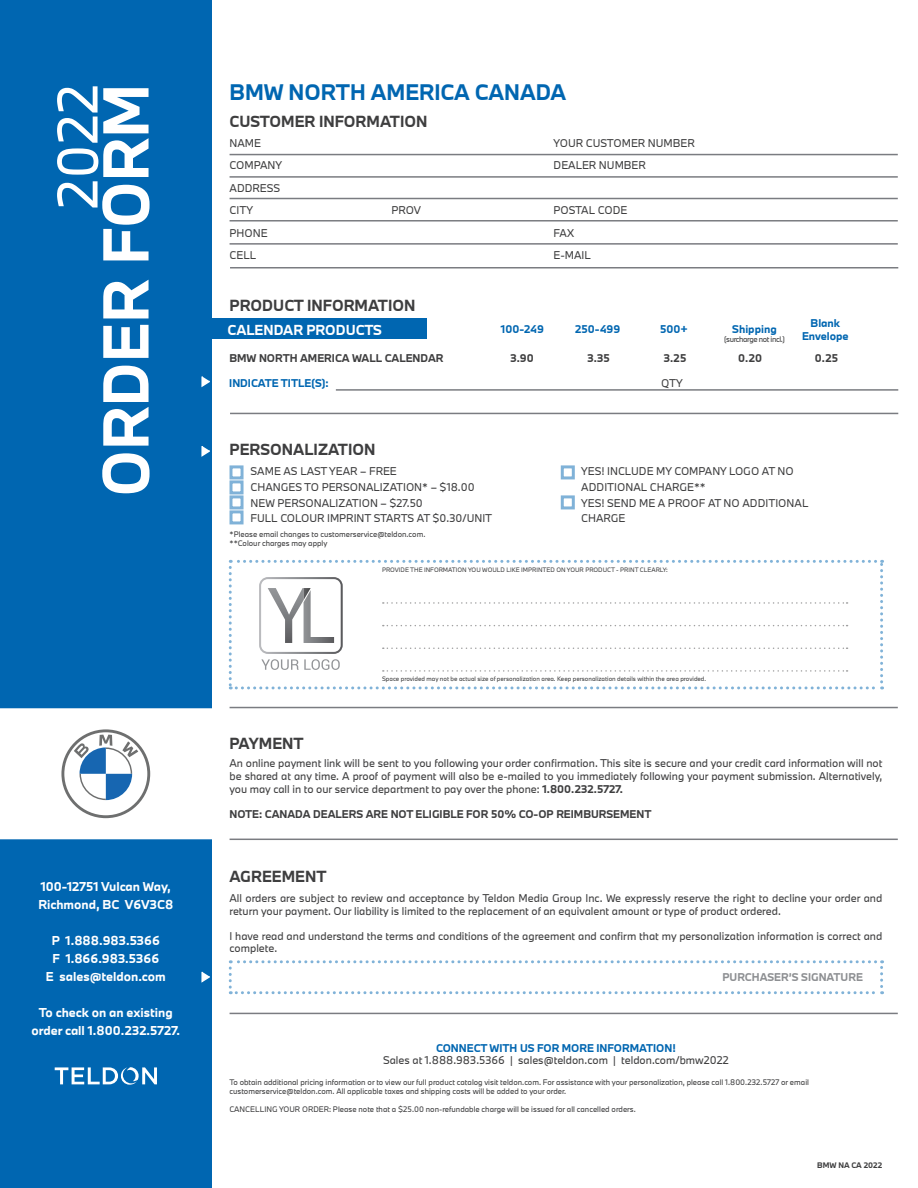
<style>
.page{position:relative;width:918px;height:1188px;background:#fff}
.page>*{position:absolute;margin:0;border:0;box-sizing:border-box;transform-origin:0 0}
.t1{font:700 60px "BMW Type Next Latin TT";color:#fff}
.t2{font:52.5px "BMW Type Next Latin TT";color:#fff}
.t3{font:700 21px "BMW Type Next Latin TT";color:#0066b1}
.t4{font:700 15px "BMW Type Next Latin TT";color:#3e3e3f}
.t5{font:700 13.5px "BMW Type Next Latin TT";color:#fff}
.t6{font:700 12px "BMW Type Next Latin TT";color:#fff}
.t7{font:10.5px/12.6px "BMW Type Next Latin TT";color:#3e3e3f}
.t8{font:700 10.5px "BMW Type Next Latin TT";color:#3e3e3f}
.t9{font:700 10.5px "BMW Type Next Latin TT";color:#0066b1}
.t10{font:700 10.5px "BMW Type Next Latin TT";color:#8d8f92}
.t11{font:7.5px "BMW Type Next Latin TT";color:#3e3e3f}
.t12{font:7.5px "BMW Type Next Latin TT";letter-spacing:-.05em;color:#3e3e3f}
.t13{font:700 7.5px "BMW Type Next Latin TT";color:#3e3e3f}
.t14{font:6px "BMW Type Next Latin TT";color:#3e3e3f}
.s1{font-weight:700}
</style>
<div class="page">
<div style="left:0;top:0;width:212px;height:1188px;background:#0066b1"></div>
<hr style="left:230px;top:154px;width:668px;height:1px;background:#7a7c81">
<hr style="left:230px;top:176px;width:668px;height:2px;background:#7a7c81">
<hr style="left:230px;top:198px;width:668px;height:1px;background:#7a7c81">
<hr style="left:230px;top:220px;width:668px;height:2px;background:#7a7c81">
<hr style="left:230px;top:243px;width:668px;height:2px;background:#7a7c81">
<hr style="left:230px;top:267px;width:668px;height:1px;background:#7a7c81">
<div style="left:204px;top:319px;width:222px;height:20px;background:#0066b1"></div>
<hr style="left:230px;top:413px;width:668px;height:1px;background:#7a7c81">
<hr style="left:230px;top:707px;width:668px;height:1px;background:#7a7c81">
<hr style="left:230px;top:839px;width:668px;height:1px;background:#7a7c81">
<svg style="left:229px;top:960px;width:654px;height:34px"></svg>
<hr style="left:230px;top:1013px;width:668px;height:1px;background:#7a7c81">
<hr style="left:336px;top:389px;width:562px;height:2px;background:#7a7c81">
<svg style="left:201px;top:376px;width:9px;height:12px"></svg>
<svg style="left:201px;top:446px;width:9px;height:11px"></svg>
<svg style="left:201px;top:971px;width:9px;height:12px"></svg>
<div style="left:0;top:709px;width:212px;height:130px;background:#fff"></div>
<div style="left:0;top:708px;width:212px;height:131px;border:2px solid #fff"></div>
<svg style="left:229px;top:560px;width:654px;height:129px"></svg>
<svg style="left:55px;top:1067px;width:102px;height:18px"></svg>
<svg style="left:61px;top:729px;width:89px;height:89px"></svg>
<p class="t2" style="left:42px;top:209px;width:127px;rotate:-90deg">2022</p>
<p class="t1" style="left:85px;top:497px;width:414px;rotate:-90deg">ORDER FORM</p>
<p class="t6" style="left:41px;top:878px;width:131px">100-12751 Vulcan Way,</p>
<p class="t6" style="left:38px;top:896px;width:136px">Richmond, BC V6V3C8</p>
<p class="t6" style="left:52px;top:932px;width:110px">P 1.888.983.5366</p>
<p class="t6" style="left:52px;top:950px;width:108px">F 1.866.983.5366</p>
<p class="t6" style="left:46px;top:968px;width:122px">E sales@teldon.com</p>
<p class="t6" style="left:39px;top:1004px;width:135px">To check on an existing</p>
<p class="t6" style="left:32px;top:1022px;width:150px">order call 1.800.232.5727.</p>
<p class="t3" style="left:230px;top:78px;width:338px">BMW NORTH AMERICA CANADA</p>
<p class="t4" style="left:230px;top:111px;width:199px">CUSTOMER INFORMATION</p>
<p class="t7" style="left:230px;top:137px;width:33px">NAME</p>
<p class="t7" style="left:554px;top:137px;width:143px">YOUR CUSTOMER NUMBER</p>
<p class="t7" style="left:230px;top:159px;width:54px">COMPANY</p>
<p class="t7" style="left:554px;top:159px;width:94px">DEALER NUMBER</p>
<p class="t7" style="left:230px;top:182px;width:52px">ADDRESS</p>
<p class="t7" style="left:230px;top:204px;width:25px">CITY</p>
<p class="t7" style="left:392px;top:204px;width:31px">PROV</p>
<p class="t7" style="left:554px;top:204px;width:75px">POSTAL CODE</p>
<p class="t7" style="left:230px;top:227px;width:40px">PHONE</p>
<p class="t7" style="left:554px;top:227px;width:22px">FAX</p>
<p class="t7" style="left:230px;top:249px;width:28px">CELL</p>
<p class="t7" style="left:554px;top:249px;width:39px">E-MAIL</p>
<p class="t4" style="left:230px;top:295px;width:187px">PRODUCT INFORMATION</p>
<p class="t5" style="left:228px;top:320px;width:156px">CALENDAR PRODUCTS</p>
<p class="t8" style="left:230px;top:351px;width:216px">BMW NORTH AMERICA WALL CALENDAR</p>
<p class="t9" style="left:811px;top:316px;width:31px">Blank</p>
<p class="t9" style="left:802px;top:328px;width:48px">Envelope</p>
<p class="t9" style="left:501px;top:322px;width:45px">100-249</p>
<p class="t9" style="left:575px;top:322px;width:47px">250-499</p>
<p class="t9" style="left:660px;top:322px;width:29px">500+</p>
<p class="t9" style="left:732px;top:322px;width:46px">Shipping</p>
<p class="t12" style="left:724px;top:334px;width:62px">(surcharge not incl.)</p>
<p class="t8" style="left:510px;top:351px;width:25px">3.90</p>
<p class="t8" style="left:587px;top:351px;width:24px">3.35</p>
<p class="t8" style="left:664px;top:351px;width:24px">3.25</p>
<p class="t8" style="left:738px;top:351px;width:25px">0.20</p>
<p class="t8" style="left:815px;top:351px;width:25px">0.25</p>
<p class="t9" style="left:229px;top:375px;width:101px">INDICATE TITLE(S):</p>
<p class="t7" style="left:661px;top:376px;width:23px">QTY</p>
<p class="t4" style="left:230px;top:439px;width:147px">PERSONALIZATION</p>
<p class="t7" style="left:251px;top:465px;width:148px">SAME AS LAST YEAR – FREE</p>
<p class="t7" style="left:251px;top:480px;width:226px">CHANGES TO PERSONALIZATION* – $18.00</p>
<p class="t7" style="left:251px;top:496px;width:174px">NEW PERSONALIZATION – $27.50</p>
<p class="t7" style="left:251px;top:512px;width:243px">FULL COLOUR IMPRINT STARTS AT $0.30/UNIT</p>
<p class="t11" style="left:230px;top:529px;width:197px">*Please email changes to customerservice@teldon.com.</p>
<p class="t11" style="left:230px;top:538px;width:99px">**Colour charges may apply</p>
<p class="t7" style="left:581px;top:465px;width:214px">YES! INCLUDE MY COMPANY LOGO AT NO</p>
<p class="t7" style="left:581px;top:480px;width:126px">ADDITIONAL CHARGE**</p>
<p class="t7" style="left:581px;top:495px;width:229px;line-height:15.8px">YES! SEND ME A PROOF AT NO ADDITIONAL<br>CHARGE</p>
<p class="t14" style="left:382px;top:566px;width:287px">PROVIDE THE INFORMATION YOU WOULD LIKE IMPRINTED ON YOUR PRODUCT - PRINT CLEARLY:</p>
<p class="t14" style="left:382px;top:674px;width:326px">Space provided may not be actual size of personalization area. Keep personalization details within the area provided.</p>
<p class="t4" style="left:229px;top:733px;width:76px">PAYMENT</p>
<p class="t7" style="left:229px;top:757px;width:654px;text-align:justify">An online payment link will be sent to you following your order confirmation. This site is secure and your credit card information will not be shared at any time. A proof of payment will also be e-mailed to you immediately following your payment submission. Alternatively, you may call in to our service department to pay over the phone: <span class="s1">1.800.232.5727.</span></p>
<p class="t8" style="left:229px;top:807px;width:424px">NOTE: CANADA DEALERS ARE NOT ELIGIBLE FOR 50% CO-OP REIMBURSEMENT</p>
<p class="t4" style="left:229px;top:866px;width:99px">AGREEMENT</p>
<p class="t7" style="left:229px;top:892px;width:654px">All orders are subject to review and acceptance by Teldon Media Group Inc. We expressly reserve the right to decline your order and return your payment. Our liability is limited to the replacement of an equivalent amount or type of product ordered.</p>
<p class="t7" style="left:229px;top:929px;width:654px">I have read and understand the terms and conditions of the agreement and confirm that my personalization information is correct and complete.</p>
<p class="t10" style="left:722px;top:970px;width:142px">PURCHASER’S SIGNATURE</p>
<p class="t9" style="left:436px;top:1040px;width:241px">CONNECT WITH US FOR MORE INFORMATION!</p>
<p class="t7" style="left:383px;top:1053px;width:347px">Sales at 1.888.983.5366 | sales@teldon.com | teldon.com/bmw2022</p>
<p class="t11" style="left:229px;top:1077px;width:581px">To obtain additional pricing information or to view our full product catalog visit teldon.com. For assistance with your personalization, please call 1.800.232.5727 or email</p>
<p class="t11" style="left:229px;top:1086px;width:338px">customerservice@teldon.com. All applicable taxes and shipping costs will be added to your order.</p>
<p class="t11" style="left:229px;top:1104px;width:408px">CANCELLING YOUR ORDER: Please note that a $25.00 non-refundable charge will be issued for all cancelled orders.</p>
<p class="t13" style="left:817px;top:1160px;width:67px">BMW NA CA 2022</p>
</div>
